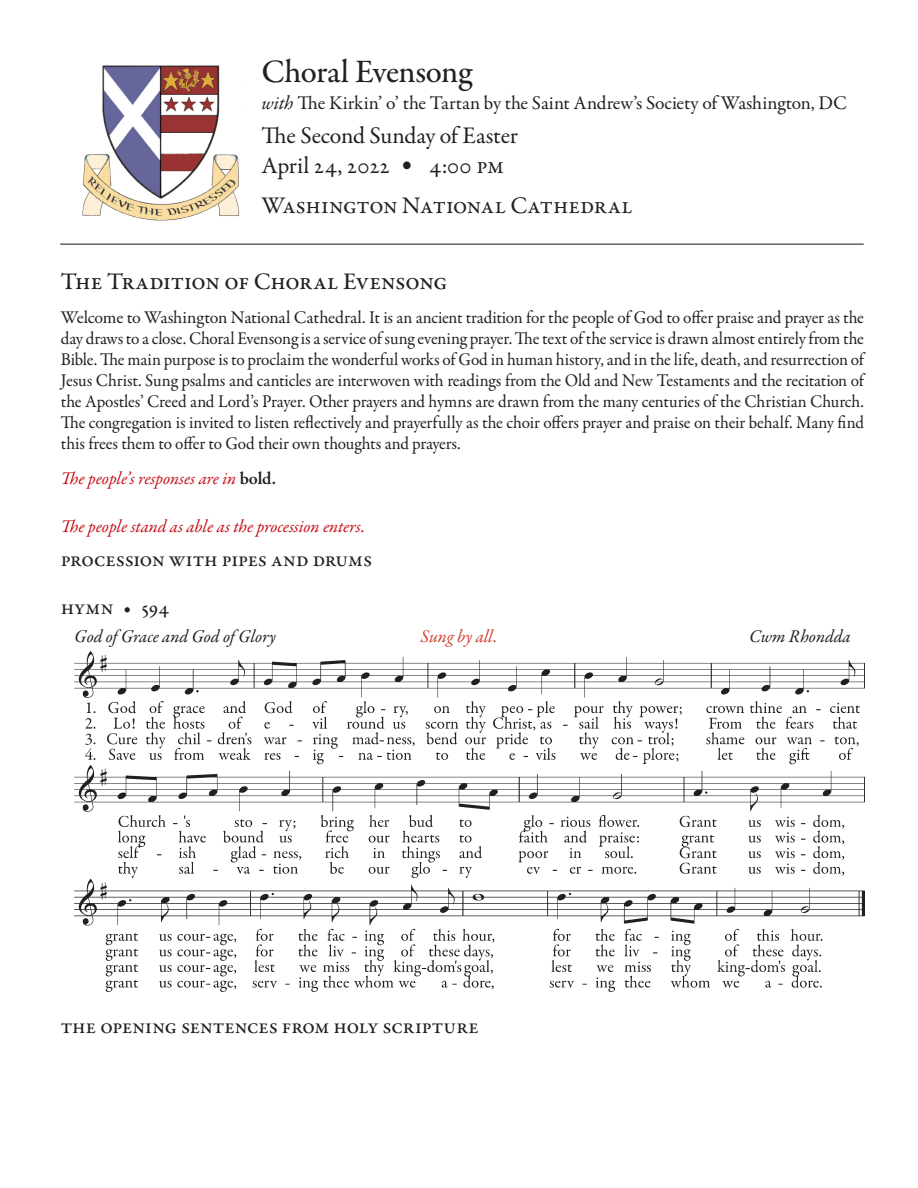
<style>
.page{position:relative;width:918px;height:1188px;background:#fff}
.page>*{position:absolute;margin:0;border:0;box-sizing:border-box;transform-origin:0 0}
.t1{font:500 33px "Garamond Premr Pro";color:#231f20}
.t2{font:24px "Garamond Premr Pro";letter-spacing:-.01em;color:#231f20}
._1_header{font:500 24px "Garamond Premr Pro";letter-spacing:-.02em;color:#231f20}
._3_Text{font:500 21px "Garamond Premr Pro";letter-spacing:-.005em;color:#231f20}
._1_header-2{font:500 21px "Garamond Premr Pro";letter-spacing:-.015em;color:#231f20}
.t3{font:19.5px "Garamond Premr Pro";letter-spacing:-.005em;color:#231f20}
._1_ANNOTATIONS{font:18px/21px "Garamond Premr Pro";letter-spacing:-.005em;color:#231f20;text-align:justify}
._1_header-3{font:italic 18px "Garamond Premr Pro";letter-spacing:-.01em;color:#c4121a}
._3_Text-2{font:italic 18px "Garamond Premr Pro";letter-spacing:-.005em;color:#231f20}
._1_ANNOTATIONS-2{font:italic 18px "Garamond Premr Pro";letter-spacing:-.005em;color:#c4121a}
._3_Text-3{font:italic 18px "Garamond Premr Pro";letter-spacing:-.005em;color:#cc412c}
.s1{font-style:italic}
.s2{font-weight:600;font-style:normal;color:#231f20}
.s3{font-size:16.5px}
</style>
<div class="page">
<img style="left:74px;top:652px;width:791px;height:339px">
<hr style="left:61px;top:243px;width:802px;height:2px;background:#636366">
<img style="left:82px;top:65px;width:158px;height:156px">
<p class="t1" style="left:262px;top:52px;width:213px">Choral Evensong</p>
<p class="t3" style="left:262px;top:91px;width:587px"><span class="s1">with</span> The Kirkin’ o’ the Tartan by the Saint Andrew’s Society of Washington, DC</p>
<p class="t2" style="left:262px;top:121px;width:258px">The Second Sunday of Easter</p>
<p class="t2" style="left:262px;top:151px;width:244px">April 24, 2022 • 4:00 pm</p>
<p class="t2" style="left:262px;top:191px;width:373px">Washington National Cathedral</p>
<p class="_1_header" style="left:61px;top:267px;width:388px">The Tradition of Choral Evensong</p>
<p class="_1_ANNOTATIONS" style="left:61px;top:307px;width:805px">Welcome to Washington National Cathedral. It is an ancient tradition for the people of God to offer praise and prayer as the day draws to a close. Choral Evensong is a service of sung evening prayer. The text of the service is drawn almost entirely from the Bible. The main purpose is to proclaim the wonderful works of God in human history, and in the life, death, and resurrection of Jesus Christ. Sung psalms and canticles are interwoven with readings from the Old and New Testaments and the recitation of the Apostles’ Creed and Lord’s Prayer. Other prayers and hymns are drawn from the many centuries of the Christian Church.<br>The congregation is invited to listen reflectively and prayerfully as the choir offers prayer and praise on their behalf. Many find this frees them to offer to God their own thoughts and prayers.</p>
<p class="_1_ANNOTATIONS-2" style="left:61px;top:467px;width:217px">The people’s responses are in <span class="s2">bold.</span></p>
<p class="_1_header-3" style="left:61px;top:515px;width:306px">The people stand as able as the procession enters.</p>
<p class="_1_header-2" style="left:61px;top:547px;width:313px">procession with pipes and drums</p>
<p class="_1_header-2" style="left:61px;top:595px;width:110px">hymn <span class="s3">•</span> 594</p>
<p class="_3_Text-2" style="left:74px;top:625px;width:203px">God of Grace and God of Glory</p>
<p class="_3_Text-3" style="left:421px;top:625px;width:78px">Sung by all.</p>
<p class="_3_Text-2" style="left:749px;top:625px;width:103px">Cwm Rhondda</p>
<p class="_3_Text" style="left:61px;top:1013px;width:420px">the opening sentences from holy scripture</p>
</div>
